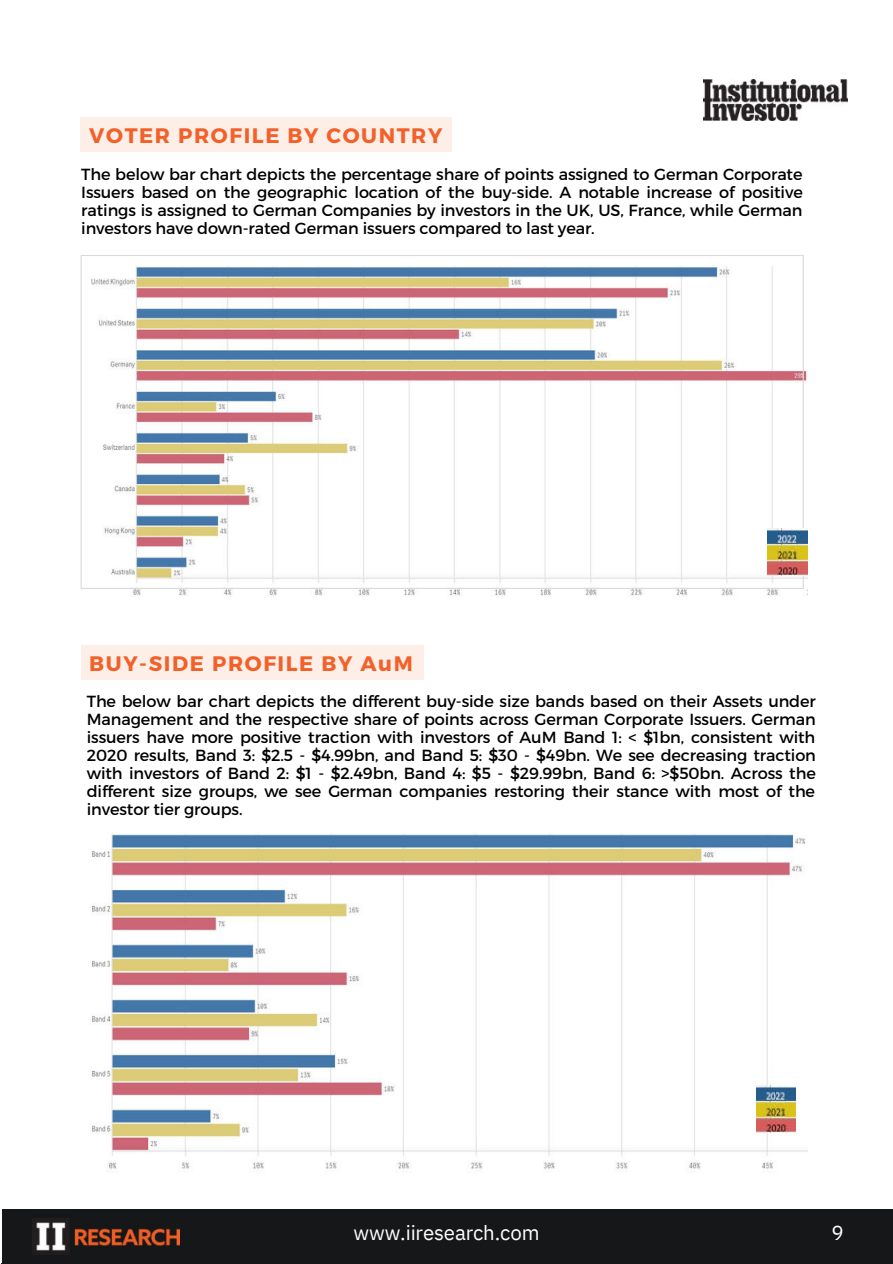
<style>
.page{position:relative;width:893px;height:1264px;background:#fff}
.page>*{position:absolute;margin:0;border:0;box-sizing:border-box;transform-origin:0 0}
.t1{font:700 21px "Montserrat";letter-spacing:.075em;color:#f26129}
.t2{font:20.4px "IBM Plex Sans";letter-spacing:-.005em;color:#fff}
.t3{font:16.05px/18px "Montserrat";letter-spacing:-.01em;color:#000;text-align:justify}
</style>
<div class="page">
<div style="left:785px;top:1223px;width:105px;height:40px;background:#161718"></div>
<img style="left:703px;top:79px;width:144px;height:41px">
<img style="left:91px;top:265px;width:716px;height:331px">
<img style="left:767px;top:528px;width:40px;height:47px">
<img style="left:91px;top:833px;width:716px;height:338px">
<img style="left:756px;top:1085px;width:39px;height:47px">
<div style="left:81px;top:117px;width:371px;height:35px;background:#fdeee8"></div>
<div style="left:81px;top:645px;width:342px;height:34px;background:#fdeee8"></div>
<div style="left:1px;top:1209px;width:891px;height:53px;background:#161718"></div>
<img style="left:32px;top:1218px;width:147px;height:37px">
<h1 class="t1" style="left:89px;top:122px;width:354px">VOTER PROFILE BY COUNTRY</h1>
<p class="t3" style="left:81px;top:165px;width:723px">The below bar chart depicts the percentage share of points assigned to German Corporate Issuers based on the geographic location of the buy-side. A notable increase of positive ratings is assigned to German Companies by investors in the UK, US, France, while German investors have down-rated German issuers compared to last year.</p>
<h1 class="t1" style="left:89px;top:650px;width:325px">BUY-SIDE PROFILE BY AuM</h1>
<p class="t3" style="left:87px;top:692px;width:730px">The below bar chart depicts the different buy-side size bands based on their Assets under Management and the respective share of points across German Corporate Issuers. German issuers have more positive traction with investors of AuM Band 1: &lt; $1bn, consistent with 2020 results, Band 3: $2.5 - $4.99bn, and Band 5: $30 - $49bn. We see decreasing traction with investors of Band 2: $1 - $2.49bn, Band 4: $5 - $29.99bn, Band 6: &gt;$50bn. Across the different size groups, we see German companies restoring their stance with most of the investor tier groups.</p>
<p class="t2" style="left:353px;top:1217px;width:187px">www.iiresearch.com</p>
<p class="t2" style="left:831px;top:1217px;width:14px">9</p>
<p class="t2" style="left:354px;top:1220px;width:187px">www.iiresearch.com</p>
</div>
